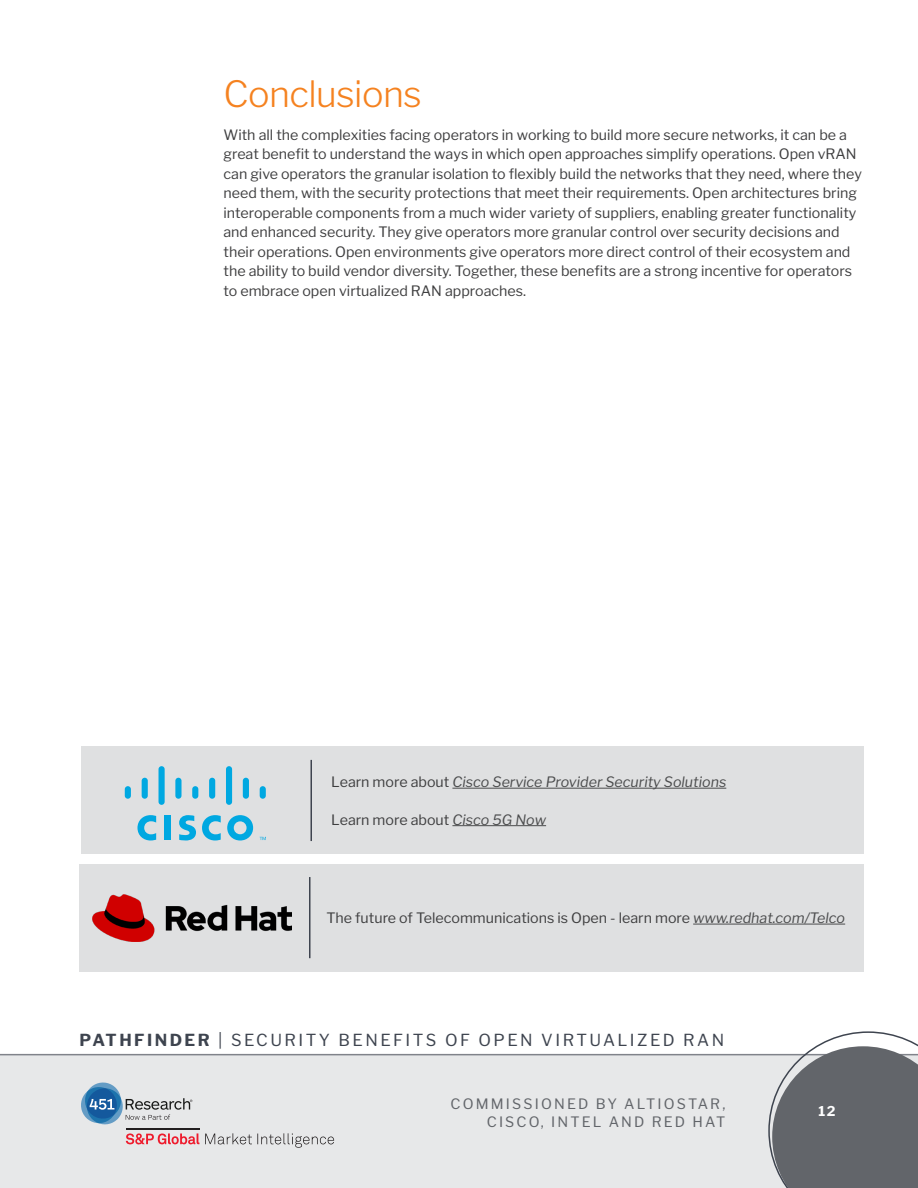
<style>
.page{position:relative;width:918px;height:1188px;background:#fff}
.page>*{position:absolute;margin:0;border:0;box-sizing:border-box;transform-origin:0 0}
.Header_1{font:300 36px "Libre Franklin";letter-spacing:-.015em;color:#f58220}
.t1{font:16.5px "Libre Franklin";letter-spacing:.15em;color:#3e444f}
.Table_Figure_Alignme{font:14.25px/19.5px "Libre Franklin";color:#3e3e3f}
.Table_Figure_Alignme-2{font:italic 14.25px "Libre Franklin";color:#4b4c4d}
.t2{font:14.25px/17.1px "Libre Franklin";letter-spacing:.15em;color:#62656a;text-align:right}
.t3{font:700 13.5px "Libre Franklin";color:#fff}
.s1{font-style:normal;color:#3e3e3f}
.s2{font-style:italic;color:#4b4c4d}
.s3{font-weight:700}
</style>
<div class="page">
<div style="left:0;top:1054px;width:918px;height:134px;background:#e7e8e9"></div>
<hr style="left:0;top:1054px;width:918px;height:1px;background:#80838a">
<svg style="left:768px;top:1031px;width:150px;height:157px"></svg>
<svg style="left:126px;top:1133px;width:73px;height:12px"></svg>
<hr style="left:126px;top:1128px;width:73px;height:2px;background:#231f20">
<svg style="left:205px;top:1133px;width:129px;height:15px"></svg>
<svg style="left:81px;top:1082px;width:111px;height:43px"></svg>
<div style="left:80px;top:864px;width:784px;height:108px;background:#dfe0e1"></div>
<hr style="left:693px;top:924px;width:152px;height:1px;background:#4b4c4d">
<hr style="left:309px;top:877px;width:1px;height:81px;background:#3e444f">
<div style="left:81px;top:746px;width:782px;height:108px;background:#dfe0e1"></div>
<hr style="left:452px;top:788px;width:274px;height:1px;background:#4b4c4d">
<hr style="left:452px;top:825px;width:94px;height:1px;background:#4b4c4d">
<hr style="left:310px;top:760px;width:2px;height:81px;background:#3e444f">
<div style="left:165px;top:816px;width:6px;height:24px;background:#00a8e1"></div>
<svg style="left:202px;top:815px;width:19px;height:26px"></svg>
<svg style="left:137px;top:815px;width:19px;height:26px"></svg>
<svg style="left:227px;top:815px;width:26px;height:26px"></svg>
<svg style="left:179px;top:815px;width:17px;height:26px"></svg>
<div style="left:125px;top:786px;width:6px;height:13px;background:#00a8e1;border-radius:3px"></div>
<div style="left:142px;top:778px;width:6px;height:21px;background:#00a8e1;border-radius:3px"></div>
<div style="left:159px;top:766px;width:6px;height:39px;background:#00a8e1;border-radius:3px"></div>
<div style="left:175px;top:778px;width:7px;height:21px;background:#00a8e1;border-radius:3px"></div>
<div style="left:192px;top:786px;width:6px;height:13px;background:#00a8e1;border-radius:3px"></div>
<div style="left:209px;top:778px;width:6px;height:21px;background:#00a8e1;border-radius:3px"></div>
<div style="left:226px;top:766px;width:6px;height:39px;background:#00a8e1;border-radius:3px"></div>
<div style="left:243px;top:778px;width:6px;height:21px;background:#00a8e1;border-radius:3px"></div>
<div style="left:260px;top:786px;width:6px;height:13px;background:#00a8e1;border-radius:3px"></div>
<svg style="left:260px;top:837px;width:6px;height:3px"></svg>
<img style="left:92px;top:894px;width:200px;height:47px">
<p class="Header_1" style="left:224px;top:72px;width:200px">Conclusions</p>
<p class="Table_Figure_Alignme" style="left:224px;top:125px;width:640px">With all the complexities facing operators in working to build more secure networks, it can be a great benefit to understand the ways in which open approaches simplify operations. Open vRAN can give operators the granular isolation to flexibly build the networks that they need, where they need them, with the security protections that meet their requirements. Open architectures bring interoperable components from a much wider variety of suppliers, enabling greater functionality and enhanced security. They give operators more granular control over security decisions and their operations. Open environments give operators more direct control of their ecosystem and the ability to build vendor diversity. Together, these benefits are a strong incentive for operators to embrace open virtualized RAN approaches.</p>
<p class="Table_Figure_Alignme-2" style="left:331px;top:773px;width:397px"><span class="s1">Learn more about</span> Cisco Service Provider Security Solutions</p>
<p class="Table_Figure_Alignme" style="left:331px;top:810px;width:216px">Learn more about <span class="s2">Cisco 5G Now</span></p>
<p class="Table_Figure_Alignme" style="left:326px;top:908px;width:520px">The future of Telecommunications is Open - learn more <span class="s2">www.redhat.com/Telco</span></p>
<p class="t1" style="left:80px;top:1030px;width:646px"><span class="s3">PATHFINDER</span> | SECURITY BENEFITS OF OPEN VIRTUALIZED RAN</p>
<p class="t2" style="left:451px;top:1096px;width:276px">COMMISSIONED BY ALTIOSTAR,<br>CISCO, INTEL AND RED HAT</p>
<p class="t3" style="left:818px;top:1103px;width:18px">12</p>
</div>
